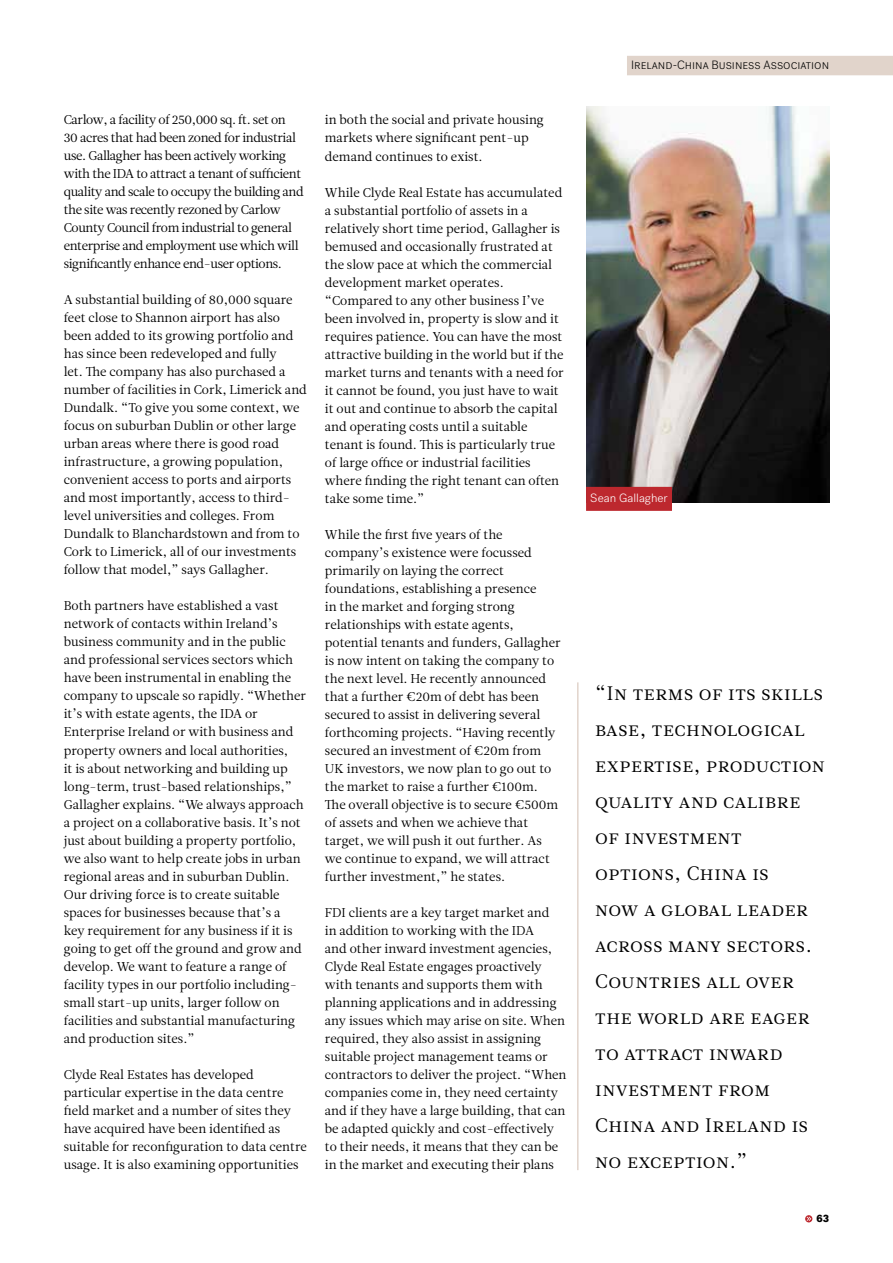
<style>
.page{position:relative;width:893px;height:1263px;background:#fff}
.page>*{position:absolute;margin:0;border:0;box-sizing:border-box;transform-origin:0 0}
.t1{font:19.5px/36px "Leitura News Roman 1";letter-spacing:.03em;color:#000}
.t2{font:12.75px/18px "Leitura News Roman 1";color:#000}
.t3{font:12.75px/18px "Leitura News Roman 1";letter-spacing:-.03em;color:#000}
.t4{font:300 12px "Post Grotesk";color:#000}
.t5{font:300 12px "Post Grotesk";color:#fff}
.t6{font:900 10.5px "Post Grotesk";color:#000}
</style>
<div class="page">
<svg style="left:805px;top:1215px;width:7px;height:7px"></svg>
<div style="left:627px;top:56px;width:266px;height:19px;background:#e1d4cb"></div>
<hr style="left:577px;top:682px;width:2px;height:488px;background:#e1d4cb">
<img style="left:586px;top:106px;width:243px;height:396px">
<div style="left:586px;top:487px;width:86px;height:24px;background:#bd282e"></div>
<p class="t3" style="left:64px;top:111px;width:241px">Carlow, a facility of 250,000 sq. ft. set on<br>30 acres that had been zoned for industrial use. Gallagher has been actively working with the IDA to attract a tenant of sufficient quality and scale to occupy the building and the site was recently rezoned by Carlow County Council from industrial to general enterprise and employment use which will significantly enhance end-user options.</p>
<p class="t2" style="left:64px;top:291px;width:245px">A substantial building of 80,000 square feet close to Shannon airport has also been added to its growing portfolio and has since been redeveloped and fully<br>let. The company has also purchased a number of facilities in Cork, Limerick and Dundalk. “To give you some context, we focus on suburban Dublin or other large urban areas where there is good road infrastructure, a growing population, convenient access to ports and airports and most importantly, access to third&shy;level universities and colleges. From Dundalk to Blanchardstown and from to Cork to Limerick, all of our investments follow that model,” says Gallagher.</p>
<p class="t2" style="left:64px;top:597px;width:244px">Both partners have established a vast network of contacts within Ireland’s business community and in the public and professional services sectors which have been instrumental in enabling the company to upscale so rapidly. “Whether it’s with estate agents, the IDA or Enterprise Ireland or with business and property owners and local authorities,<br>it is about networking and building up long-term, trust-based relationships,” Gallagher explains. “We always approach a project on a collaborative basis. It’s not just about building a property portfolio, we also want to help create jobs in urban regional areas and in suburban Dublin.<br>Our driving force is to create suitable spaces for businesses because that’s a<br>key requirement for any business if it is going to get off the ground and grow and develop. We want to feature a range of facility types in our portfolio including&shy;small start-up units, larger follow on facilities and substantial manufacturing and production sites.”</p>
<p class="t2" style="left:64px;top:1065px;width:245px">Clyde Real Estates has developed particular expertise in the data centre field market and a number of sites they have acquired have been identified as suitable for reconfiguration to data centre usage. It is also examining opportunities</p>
<p class="t2" style="left:325px;top:111px;width:220px">in both the social and private housing markets where significant pent-up demand continues to exist.</p>
<p class="t2" style="left:325px;top:183px;width:241px">While Clyde Real Estate has accumulated a substantial portfolio of assets in a relatively short time period, Gallagher is bemused and occasionally frustrated at the slow pace at which the commercial development market operates. “Compared to any other business I’ve been involved in, property is slow and it requires patience. You can have the most attractive building in the world but if the market turns and tenants with a need for it cannot be found, you just have to wait it out and continue to absorb the capital and operating costs until a suitable tenant is found. This is particularly true of large office or industrial facilities where finding the right tenant can often take some time.”</p>
<p class="t2" style="left:325px;top:525px;width:237px">While the first five years of the company’s existence were focussed primarily on laying the correct foundations, establishing a presence<br>in the market and forging strong relationships with estate agents, potential tenants and funders, Gallagher is now intent on taking the company to the next level. He recently announced that a further €20m of debt has been secured to assist in delivering several forthcoming projects. “Having recently secured an investment of €20m from UK investors, we now plan to go out to the market to raise a further €100m.<br>The overall objective is to secure €500m of assets and when we achieve that target, we will push it out further. As we continue to expand, we will attract further investment,” he states.</p>
<p class="t2" style="left:325px;top:903px;width:243px">FDI clients are a key target market and<br>in addition to working with the IDA<br>and other inward investment agencies, Clyde Real Estate engages proactively with tenants and supports them with planning applications and in addressing any issues which may arise on site. When required, they also assist in assigning suitable project management teams or contractors to deliver the project. “When companies come in, they need certainty and if they have a large building, that can be adapted quickly and cost-effectively to their needs, it means that they can be in the market and executing their plans</p>
<p class="t4" style="left:631px;top:58px;width:199px">Ireland-China Business Association</p>
<p class="t5" style="left:590px;top:491px;width:79px">Sean Gallagher</p>
<p class="t1" style="left:595px;top:676px;width:231px">“In terms of its skills base, technological expertise, production quality and calibre of investment options, China is<br>now a global leader across many sectors.<br>Countries all over the world are eager to attract inward investment from<br>China and Ireland is no exception.”</p>
<p class="t6" style="left:817px;top:1212px;width:14px">63</p>
</div>
